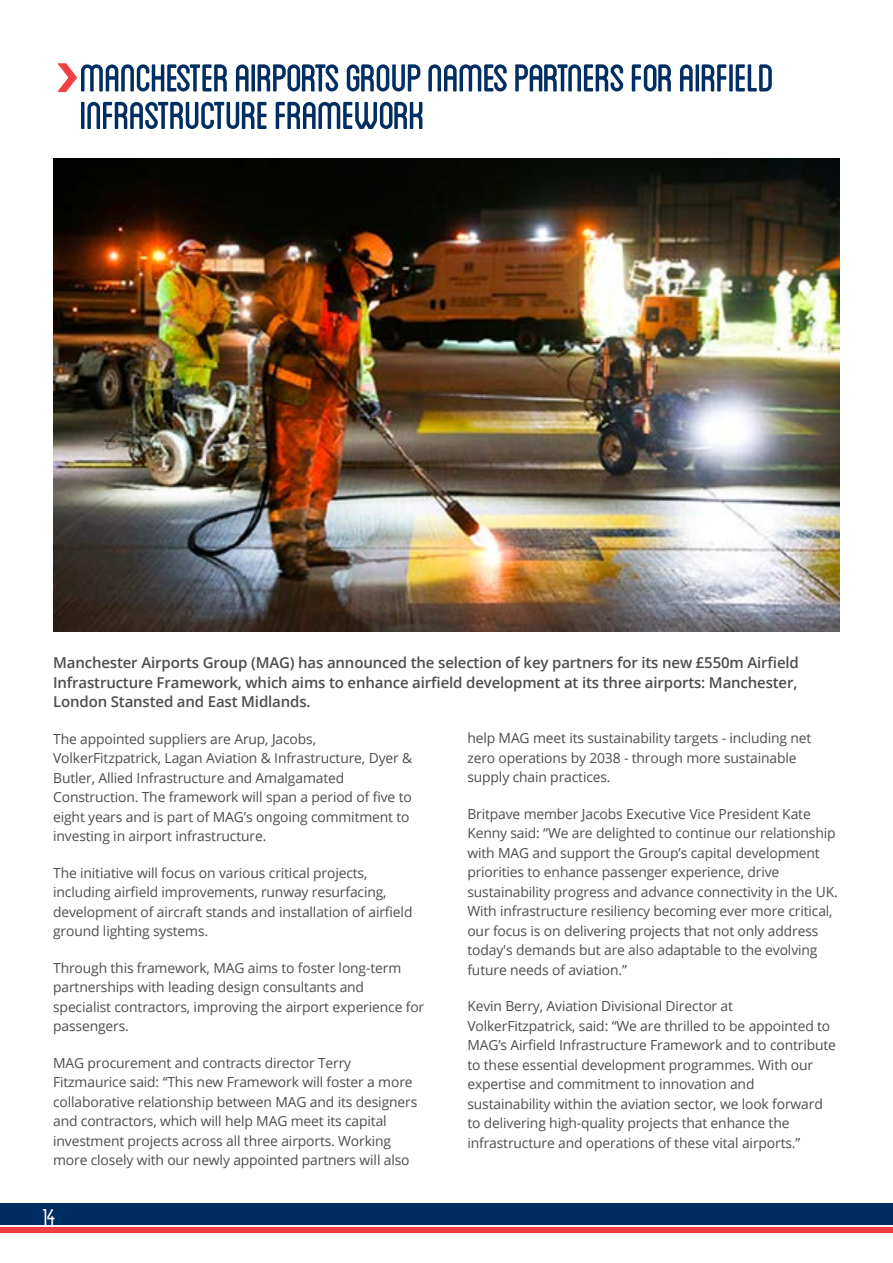
<style>
.page{position:relative;width:893px;height:1263px;background:#fff}
.page>*{position:absolute;margin:0;border:0;box-sizing:border-box;transform-origin:0 0}
.t1{font:54.75px "Blanch Caps";letter-spacing:-.03em;color:#002d62}
.t2{font:condensed 24px "Blanch";color:#fff}
.t3{font:600 15px/19.5px "Open Sans";letter-spacing:-.01em;color:#4d4d4f;text-align:justify}
.t4{font:13.8px/19.5px "Open Sans";letter-spacing:-.01em;color:#4d4d4f}
</style>
<div class="page">
<div style="left:0;top:1203px;width:893px;height:22px;background:#002d62"></div>
<div style="left:0;top:1227px;width:893px;height:6px;background:#ef3e42"></div>
<img style="left:53px;top:158px;width:786px;height:473px">
<h1 class="t1" style="left:79px;top:53px;width:697px">Manchester Airports Group names partners for Airfield</h1>
<h1 class="t1" style="left:79px;top:91px;width:347px">Infrastructure Framework</h1>
<p class="t3" style="left:53px;top:652px;width:747px">Manchester Airports Group (MAG) has announced the selection of key partners for its new £550m Airfield Infrastructure Framework, which aims to enhance airfield development at its three airports: Manchester, London Stansted and East Midlands.</p>
<p class="t4" style="left:53px;top:728px;width:361px">The appointed suppliers are Arup, Jacobs, VolkerFitzpatrick, Lagan Aviation &amp; Infrastructure, Dyer &amp; Butler, Allied Infrastructure and Amalgamated Construction. The framework will span a period of five to eight years and is part of MAG’s ongoing commitment to investing in airport infrastructure.</p>
<p class="t4" style="left:53px;top:862px;width:361px">The initiative will focus on various critical projects, including airfield improvements, runway resurfacing, development of aircraft stands and installation of airfield ground lighting systems.</p>
<p class="t4" style="left:53px;top:957px;width:373px">Through this framework, MAG aims to foster long-term partnerships with leading design consultants and specialist contractors, improving the airport experience for passengers.</p>
<p class="t4" style="left:53px;top:1052px;width:366px">MAG procurement and contracts director Terry Fitzmaurice said: “This new Framework will foster a more collaborative relationship between MAG and its designers and contractors, which will help MAG meet its capital investment projects across all three airports. Working more closely with our newly appointed partners will also</p>
<p class="t4" style="left:467px;top:728px;width:346px">help MAG meet its sustainability targets - including net zero operations by 2038 - through more sustainable supply chain practices.</p>
<p class="t4" style="left:467px;top:804px;width:372px">Britpave member Jacobs Executive Vice President Kate Kenny said: “We are delighted to continue our relationship with MAG and support the Group’s capital development priorities to enhance passenger experience, drive sustainability progress and advance connectivity in the UK.<br>With infrastructure resiliency becoming ever more critical, our focus is on delivering projects that not only address today's demands but are also adaptable to the evolving future needs of aviation.”</p>
<p class="t4" style="left:467px;top:996px;width:370px">Kevin Berry, Aviation Divisional Director at VolkerFitzpatrick, said: “We are thrilled to be appointed to MAG’s Airfield Infrastructure Framework and to contribute to these essential development programmes. With our expertise and commitment to innovation and sustainability within the aviation sector, we look forward to delivering high-quality projects that enhance the infrastructure and operations of these vital airports.”</p>
<h2 class="t2" style="left:43px;top:1204px;width:15px">14</h2>
</div>
